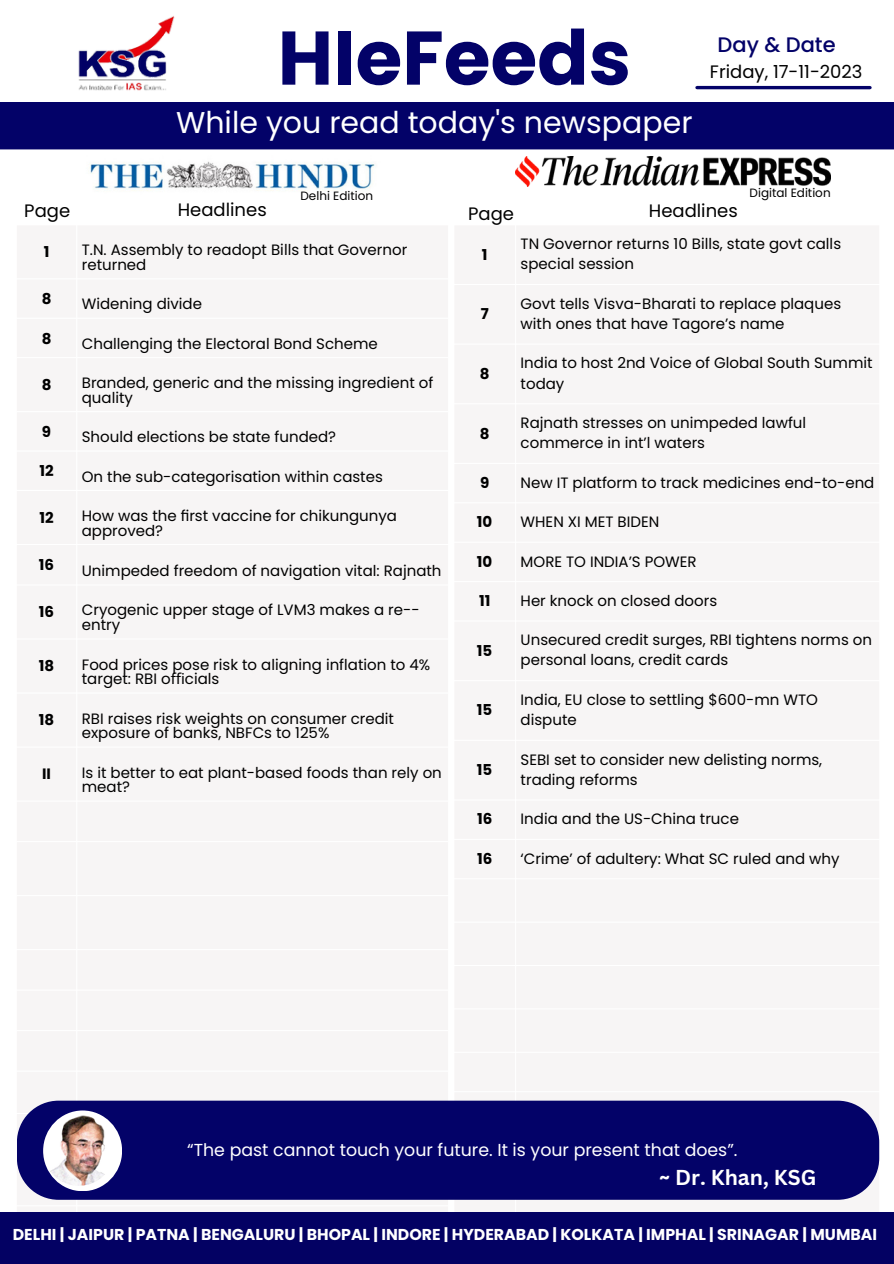
<style>
.page{position:relative;width:894px;height:1264px;background:#fff}
.page>*{position:absolute;margin:0;border:0;box-sizing:border-box;transform-origin:0 0}
.t1{font:700 75.75px "Poppins";color:#030268}
.t2{font:30px "Poppins";color:#fff}
.t3{font:700 21px "Canva Sans";color:#fff}
.t4{font:500 21px "Poppins";color:#030268}
.t5{font:18px "Poppins";color:#000}
.t6{font:17.4px "Poppins";color:#fff}
.t7{font:700 15.75px "Poppins";color:#fff}
.t8{font:15px/14.7px "Poppins";color:#000}
.t9{font:700 15px "Poppins";color:#000}
.t10{font:12px "Poppins";color:#000}
.s1{font-family:"Noto Sans"}
</style>
<div class="page">
<img style="left:515px;top:156px;width:315px;height:30px">
<div style="left:17px;top:1100px;width:862px;height:99px;background:#030268"></div>
<div style="left:43px;top:1110px;width:79px;height:81px;background:#fff;border-radius:50%"></div>
<img style="left:43px;top:1114px;width:71px;height:71px;border-radius:50%">
<img style="left:78px;top:16px;width:97px;height:75px">
<div style="left:0;top:102px;width:893px;height:47px;background:#030268"></div>
<hr style="left:696px;top:86px;width:173px;height:3px;background:#030268">
<img style="left:89px;top:161px;width:286px;height:30px">
<div style="left:0;top:1211px;width:893px;height:52px;background:#030163"></div>
<p class="t1" style="left:277px;top:5px;width:355px">HIeFeeds</p>
<p class="t2" style="left:176px;top:101px;width:518px">While you read today's newspaper</p>
<p class="t4" style="left:717px;top:30px;width:120px">Day &amp; Date</p>
<p class="t5" style="left:709px;top:59px;width:154px">Friday, 17-11-2023</p>
<p class="t10" style="left:300px;top:188px;width:74px">Delhi Edition</p>
<p class="t5" style="left:24px;top:198px;width:47px">Page</p>
<p class="t5" style="left:178px;top:197px;width:90px">Headlines</p>
<p class="t5" style="left:468px;top:201px;width:47px">Page</p>
<p class="t5" style="left:648px;top:198px;width:90px">Headlines</p>
<p class="t10" style="left:749px;top:184px;width:83px">Digital Edition</p>
<p class="t9" style="left:44px;top:241px;width:7px">1</p>
<p class="t8" style="left:82px;top:243px;width:327px">T.N. Assembly to readopt Bills that Governor returned</p>
<p class="t9" style="left:42px;top:288px;width:11px">8</p>
<p class="t8" style="left:82px;top:297px;width:122px">Widening divide</p>
<p class="t9" style="left:42px;top:328px;width:11px">8</p>
<p class="t8" style="left:82px;top:336px;width:297px">Challenging the Electoral Bond Scheme</p>
<p class="t9" style="left:42px;top:374px;width:11px">8</p>
<p class="t8" style="left:82px;top:375px;width:353px">Branded, generic and the missing ingredient of quality</p>
<p class="t9" style="left:42px;top:421px;width:11px">9</p>
<p class="t8" style="left:82px;top:429px;width:256px">Should elections be state funded?</p>
<p class="t9" style="left:39px;top:460px;width:16px">12</p>
<p class="t8" style="left:82px;top:469px;width:302px">On the sub-categorisation within castes</p>
<p class="t9" style="left:39px;top:507px;width:16px">12</p>
<p class="t8" style="left:82px;top:508px;width:316px">How was the first vaccine for chikungunya approved?</p>
<p class="t9" style="left:39px;top:554px;width:17px">16</p>
<p class="t8" style="left:82px;top:563px;width:361px">Unimpeded freedom of navigation vital: Rajnath</p>
<p class="t9" style="left:39px;top:601px;width:17px">16</p>
<p class="t8" style="left:82px;top:603px;width:339px">Cryogenic upper stage of LVM3 makes a re-- entry</p>
<p class="t9" style="left:39px;top:655px;width:17px">18</p>
<p class="t8" style="left:82px;top:657px;width:350px">Food prices pose risk to aligning inflation to 4% target: RBI o<span class="s1">ffi</span>cials</p>
<p class="t9" style="left:39px;top:709px;width:17px">18</p>
<p class="t8" style="left:82px;top:711px;width:314px">RBI raises risk weights on consumer credit exposure of banks, NBFCs to 125%</p>
<p class="t9" style="left:42px;top:763px;width:10px">II</p>
<p class="t8" style="left:82px;top:765px;width:361px">Is it better to eat plant-based foods than rely on meat?</p>
<p class="t9" style="left:481px;top:244px;width:7px">1</p>
<p class="t8" style="left:520px;top:234px;width:322px;line-height:20.1px">TN Governor returns 10 Bills, state govt calls special session</p>
<p class="t9" style="left:480px;top:303px;width:10px">7</p>
<p class="t8" style="left:520px;top:293px;width:322px;line-height:20.1px">Govt tells Visva-Bharati to replace plaques with ones that have Tagore’s name</p>
<p class="t9" style="left:479px;top:363px;width:11px">8</p>
<p class="t8" style="left:520px;top:353px;width:353px;line-height:20.1px">India to host 2nd Voice of Global South Summit today</p>
<p class="t9" style="left:479px;top:423px;width:11px">8</p>
<p class="t8" style="left:520px;top:413px;width:287px;line-height:20.1px">Rajnath stresses on unimpeded lawful commerce in int’l waters</p>
<p class="t9" style="left:480px;top:472px;width:11px">9</p>
<p class="t8" style="left:520px;top:475px;width:355px">New IT platform to track medicines end-to-end</p>
<p class="t9" style="left:477px;top:511px;width:17px">10</p>
<p class="t8" style="left:520px;top:514px;width:140px">WHEN XI MET BIDEN</p>
<p class="t9" style="left:477px;top:551px;width:17px">10</p>
<p class="t8" style="left:520px;top:554px;width:177px">MORE TO INDIA’S POWER</p>
<p class="t9" style="left:479px;top:590px;width:13px">11</p>
<p class="t8" style="left:520px;top:593px;width:198px">Her knock on closed doors</p>
<p class="t9" style="left:477px;top:640px;width:17px">15</p>
<p class="t8" style="left:520px;top:630px;width:353px;line-height:20.1px">Unsecured credit surges, RBI tightens norms on personal loans, credit cards</p>
<p class="t9" style="left:477px;top:699px;width:17px">15</p>
<p class="t8" style="left:520px;top:689px;width:299px;line-height:20.1px">India, EU close to settling $600-mn WTO dispute</p>
<p class="t9" style="left:477px;top:759px;width:17px">15</p>
<p class="t8" style="left:520px;top:749px;width:303px;line-height:20.1px">SEBI set to consider new delisting norms, trading reforms</p>
<p class="t9" style="left:477px;top:808px;width:17px">16</p>
<p class="t8" style="left:520px;top:811px;width:220px">India and the US-China truce</p>
<p class="t9" style="left:477px;top:848px;width:17px">16</p>
<p class="t8" style="left:520px;top:851px;width:320px">‘Crime’ of adultery: What SC ruled and why</p>
<p class="t6" style="left:187px;top:1137px;width:551px">“The past cannot touch your future. It is your present that does”.</p>
<p class="t3" style="left:659px;top:1162px;width:158px">~ Dr. Khan, KSG</p>
<p class="t7" style="left:13px;top:1223px;width:865px">DELHI | JAIPUR | PATNA | BENGALURU | BHOPAL | INDORE | HYDERABAD | KOLKATA | IMPHAL | SRINAGAR | MUMBAI</p>
</div>
